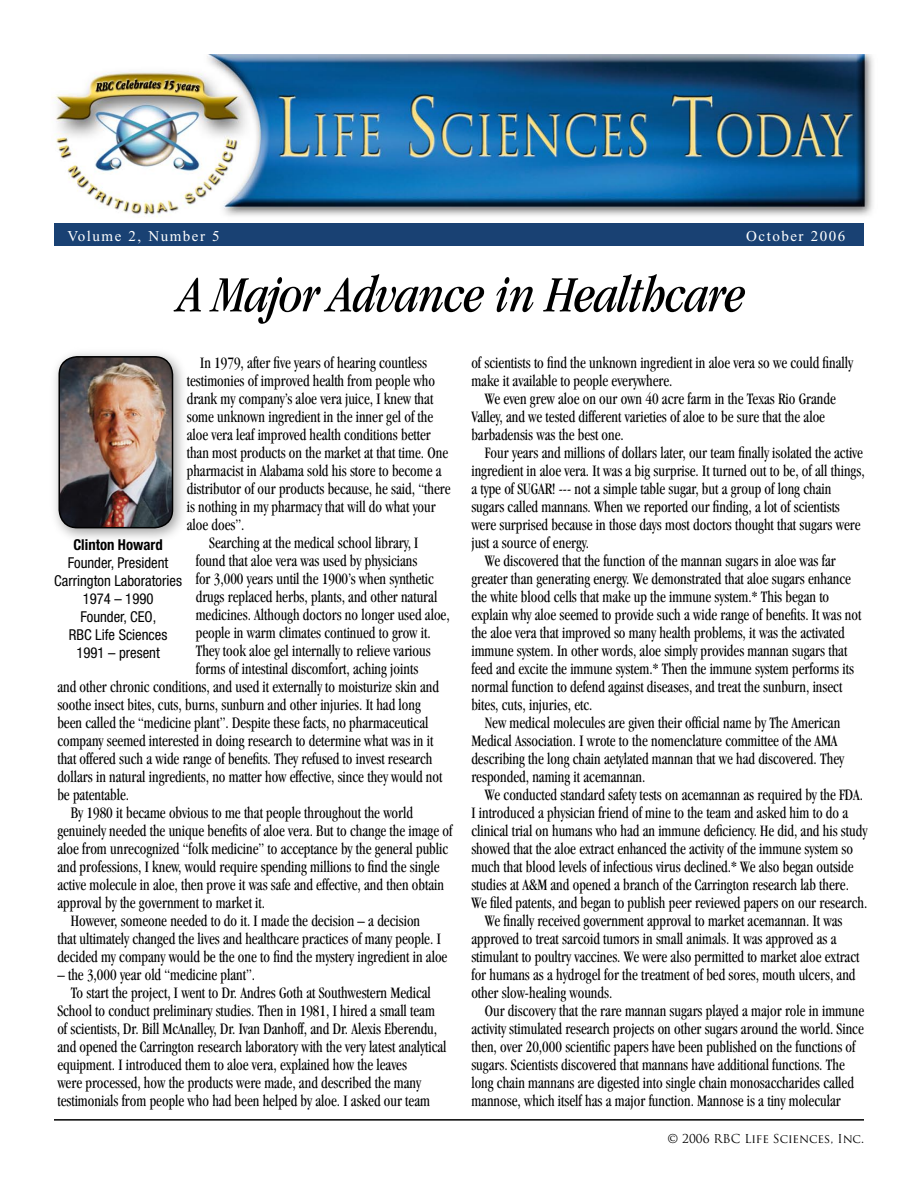
<style>
.page{position:relative;width:918px;height:1188px;background:#fff}
.page>*{position:absolute;margin:0;border:0;box-sizing:border-box;transform-origin:0 0}
.t1{font:italic condensed 52.5px "Garamond";letter-spacing:-.01em;color:#000}
.t2{font:condensed 16.5px/18px "Garamond";color:#000;scale:.9 1}
.t3{font:condensed 15px/18px "Helvetica Neue";color:#000;text-align:center}
.t4{font:15px "Times New Roman";letter-spacing:.1em;color:#fff}
.t5{font:700 condensed 15px "Helvetica Neue";color:#000}
.t6{font:12px "Trajan Pro";color:#000}
</style>
<div class="page">
<img style="left:51px;top:54px;width:822px;height:170px">
<div style="left:54px;top:224px;width:810px;height:22px;background:#194173"></div>
<div style="left:49px;top:347px;width:141px;height:197px;background:#000;opacity:.4"></div>
<img style="left:59px;top:357px;width:113px;height:171px;border-radius:18px">
<div style="left:58px;top:356px;width:115px;height:172px;border:2px solid #000;border-radius:18px"></div>
<hr style="left:54px;top:1119px;width:810px;height:2px;background:#000">
<p class="t4" style="left:68px;top:227px;width:154px">Volume 2, Number 5</p>
<p class="t4" style="left:746px;top:227px;width:100px">October 2006</p>
<h1 class="t1" style="left:180px;top:266px;width:567px">A Major Advance in Healthcare</h1>
<p class="t2" style="left:200px;top:354px;width:253px">In 1979, after five years of hearing countless</p>
<p class="t2" style="left:187px;top:372px;width:277px">testimonies of improved health from people who</p>
<p class="t2" style="left:187px;top:390px;width:275px">drank my company’s aloe vera juice, I knew that</p>
<p class="t2" style="left:187px;top:408px;width:275px">some unknown ingredient in the inner gel of the</p>
<p class="t2" style="left:187px;top:426px;width:273px">aloe vera leaf improved health conditions better</p>
<p class="t2" style="left:187px;top:444px;width:292px">than most products on the market at that time. One</p>
<p class="t2" style="left:187px;top:462px;width:285px">pharmacist in Alabama sold his store to become a</p>
<p class="t2" style="left:187px;top:480px;width:295px">distributor of our products because, he said, “there</p>
<p class="t2" style="left:187px;top:498px;width:278px">is nothing in my pharmacy that will do what your</p>
<p class="t2" style="left:187px;top:516px;width:66px">aloe does”.</p>
<p class="t2" style="left:209px;top:534px;width:234px">Searching at the medical school library, I</p>
<p class="t2" style="left:196px;top:552px;width:248px">found that aloe vera was used by physicians</p>
<p class="t2" style="left:196px;top:570px;width:266px">for 3,000 years until the 1900’s when synthetic</p>
<p class="t2" style="left:196px;top:588px;width:270px">drugs replaced herbs, plants, and other natural</p>
<p class="t2" style="left:196px;top:606px;width:284px">medicines. Although doctors no longer used aloe,</p>
<p class="t2" style="left:196px;top:624px;width:263px">people in warm climates continued to grow it.</p>
<p class="t2" style="left:196px;top:642px;width:263px">They took aloe gel internally to relieve various</p>
<p class="t2" style="left:196px;top:660px;width:249px">forms of intestinal discomfort, aching joints</p>
<p class="t2" style="left:57px;top:678px;width:426px">and other chronic conditions, and used it externally to moisturize skin and</p>
<p class="t2" style="left:57px;top:696px;width:405px">soothe insect bites, cuts, burns, sunburn and other injuries. It had long</p>
<p class="t2" style="left:57px;top:714px;width:414px">been called the “medicine plant”. Despite these facts, no pharmaceutical</p>
<p class="t2" style="left:57px;top:732px;width:419px">company seemed interested in doing research to determine what was in it</p>
<p class="t2" style="left:57px;top:750px;width:418px">that offered such a wide range of benefits. They refused to invest research</p>
<p class="t2" style="left:57px;top:768px;width:429px">dollars in natural ingredients, no matter how effective, since they would not</p>
<p class="t2" style="left:57px;top:786px;width:81px">be patentable.</p>
<p class="t2" style="left:71px;top:804px;width:382px">By 1980 it became obvious to me that people throughout the world</p>
<p class="t2" style="left:57px;top:822px;width:440px">genuinely needed the unique benefits of aloe vera. But to change the image of</p>
<p class="t2" style="left:57px;top:840px;width:436px">aloe from unrecognized “folk medicine” to acceptance by the general public</p>
<p class="t2" style="left:57px;top:858px;width:426px">and professions, I knew, would require spending millions to find the single</p>
<p class="t2" style="left:57px;top:876px;width:431px">active molecule in aloe, then prove it was safe and effective, and then obtain</p>
<p class="t2" style="left:57px;top:894px;width:232px">approval by the government to market it.</p>
<p class="t2" style="left:71px;top:912px;width:390px">However, someone needed to do it. I made the decision – a decision</p>
<p class="t2" style="left:57px;top:930px;width:428px">that ultimately changed the lives and healthcare practices of many people. I</p>
<p class="t2" style="left:57px;top:948px;width:435px">decided my company would be the one to find the mystery ingredient in aloe</p>
<p class="t2" style="left:57px;top:966px;width:221px">– the 3,000 year old “medicine plant”.</p>
<p class="t2" style="left:71px;top:984px;width:402px">To start the project, I went to Dr. Andres Goth at Southwestern Medical</p>
<p class="t2" style="left:57px;top:1002px;width:421px">School to conduct preliminary studies. Then in 1981, I hired a small team</p>
<p class="t2" style="left:57px;top:1020px;width:424px">of scientists, Dr. Bill McAnalley, Dr. Ivan Danhoff, and Dr. Alexis Eberendu,</p>
<p class="t2" style="left:57px;top:1038px;width:434px">and opened the Carrington research laboratory with the very latest analytical</p>
<p class="t2" style="left:57px;top:1056px;width:390px">equipment. I introduced them to aloe vera, explained how the leaves</p>
<p class="t2" style="left:57px;top:1074px;width:406px">were processed, how the products were made, and described the many</p>
<p class="t2" style="left:57px;top:1092px;width:416px">testimonials from people who had been helped by aloe. I asked our team</p>
<p class="t5" style="left:73px;top:535px;width:91px">Clinton Howard</p>
<p class="t3" style="left:54px;top:553px;width:129px">Founder, President<br>Carrington Laboratories<br>1974 – 1990<br>Founder, CEO,<br>RBC Life Sciences<br>1991 – present</p>
<p class="t2" style="left:471px;top:354px;width:426px">of scientists to find the unknown ingredient in aloe vera so we could finally make it available to people everywhere.</p>
<p class="t2" style="left:471px;top:390px;width:407px;text-indent:14px">We even grew aloe on our own 40 acre farm in the Texas Rio Grande<br>Valley, and we tested different varieties of aloe to be sure that the aloe barbadensis was the best one.</p>
<p class="t2" style="left:485px;top:444px;width:422px">Four years and millions of dollars later, our team finally isolated the active</p>
<p class="t2" style="left:471px;top:462px;width:438px">ingredient in aloe vera. It was a big surprise. It turned out to be, of all things,</p>
<p class="t2" style="left:471px;top:480px;width:402px">a type of SUGAR! --- not a simple table sugar, but a group of long chain</p>
<p class="t2" style="left:471px;top:498px;width:411px">sugars called mannans. When we reported our finding, a lot of scientists</p>
<p class="t2" style="left:471px;top:516px;width:434px">were surprised because in those days most doctors thought that sugars were</p>
<p class="t2" style="left:471px;top:534px;width:132px">just a source of energy.</p>
<p class="t2" style="left:485px;top:552px;width:391px">We discovered that the function of the mannan sugars in aloe was far</p>
<p class="t2" style="left:471px;top:570px;width:423px">greater than generating energy. We demonstrated that aloe sugars enhance</p>
<p class="t2" style="left:471px;top:588px;width:399px">the white blood cells that make up the immune system.* This began to</p>
<p class="t2" style="left:471px;top:606px;width:435px">explain why aloe seemed to provide such a wide range of benefits. It was not</p>
<p class="t2" style="left:471px;top:624px;width:417px">the aloe vera that improved so many health problems, it was the activated</p>
<p class="t2" style="left:471px;top:642px;width:419px">immune system. In other words, aloe simply provides mannan sugars that</p>
<p class="t2" style="left:471px;top:660px;width:427px">feed and excite the immune system.* Then the immune system performs its</p>
<p class="t2" style="left:471px;top:678px;width:414px">normal function to defend against diseases, and treat the sunburn, insect</p>
<p class="t2" style="left:471px;top:696px;width:136px">bites, cuts, injuries, etc.</p>
<p class="t2" style="left:485px;top:714px;width:396px">New medical molecules are given their official name by The American</p>
<p class="t2" style="left:471px;top:732px;width:408px">Medical Association. I wrote to the nomenclature committee of the AMA</p>
<p class="t2" style="left:471px;top:750px;width:416px">describing the long chain aetylated mannan that we had discovered. They</p>
<p class="t2" style="left:471px;top:768px;width:195px">responded, naming it acemannan.</p>
<p class="t2" style="left:485px;top:786px;width:422px">We conducted standard safety tests on acemannan as required by the FDA.</p>
<p class="t2" style="left:471px;top:804px;width:420px">I introduced a physician friend of mine to the team and asked him to do a</p>
<p class="t2" style="left:471px;top:822px;width:441px">clinical trial on humans who had an immune deficiency. He did, and his study</p>
<p class="t2" style="left:471px;top:840px;width:426px">showed that the aloe extract enhanced the activity of the immune system so</p>
<p class="t2" style="left:471px;top:858px;width:426px">much that blood levels of infectious virus declined.* We also began outside</p>
<p class="t2" style="left:471px;top:876px;width:421px">studies at A&amp;M and opened a branch of the Carrington research lab there.</p>
<p class="t2" style="left:471px;top:894px;width:441px">We filed patents, and began to publish peer reviewed papers on our research.</p>
<p class="t2" style="left:485px;top:912px;width:399px">We finally received government approval to market acemannan. It was</p>
<p class="t2" style="left:471px;top:930px;width:407px">approved to treat sarcoid tumors in small animals. It was approved as a</p>
<p class="t2" style="left:471px;top:948px;width:433px">stimulant to poultry vaccines. We were also permitted to market aloe extract</p>
<p class="t2" style="left:471px;top:966px;width:428px">for humans as a hydrogel for the treatment of bed sores, mouth ulcers, and</p>
<p class="t2" style="left:471px;top:984px;width:158px">other slow-healing wounds.</p>
<p class="t2" style="left:485px;top:1002px;width:423px">Our discovery that the rare mannan sugars played a major role in immune</p>
<p class="t2" style="left:471px;top:1020px;width:438px">activity stimulated research projects on other sugars around the world. Since</p>
<p class="t2" style="left:471px;top:1038px;width:428px">then, over 20,000 scientific papers have been published on the functions of</p>
<p class="t2" style="left:471px;top:1056px;width:416px">sugars. Scientists discovered that mannans have additional functions. The</p>
<p class="t2" style="left:471px;top:1074px;width:427px">long chain mannans are digested into single chain monosaccharides called</p>
<p class="t2" style="left:471px;top:1092px;width:412px">mannose, which itself has a major function. Mannose is a tiny molecular</p>
<p class="t6" style="left:668px;top:1131px;width:198px">© 2006 RBC Life Sciences, Inc.</p>
</div>
